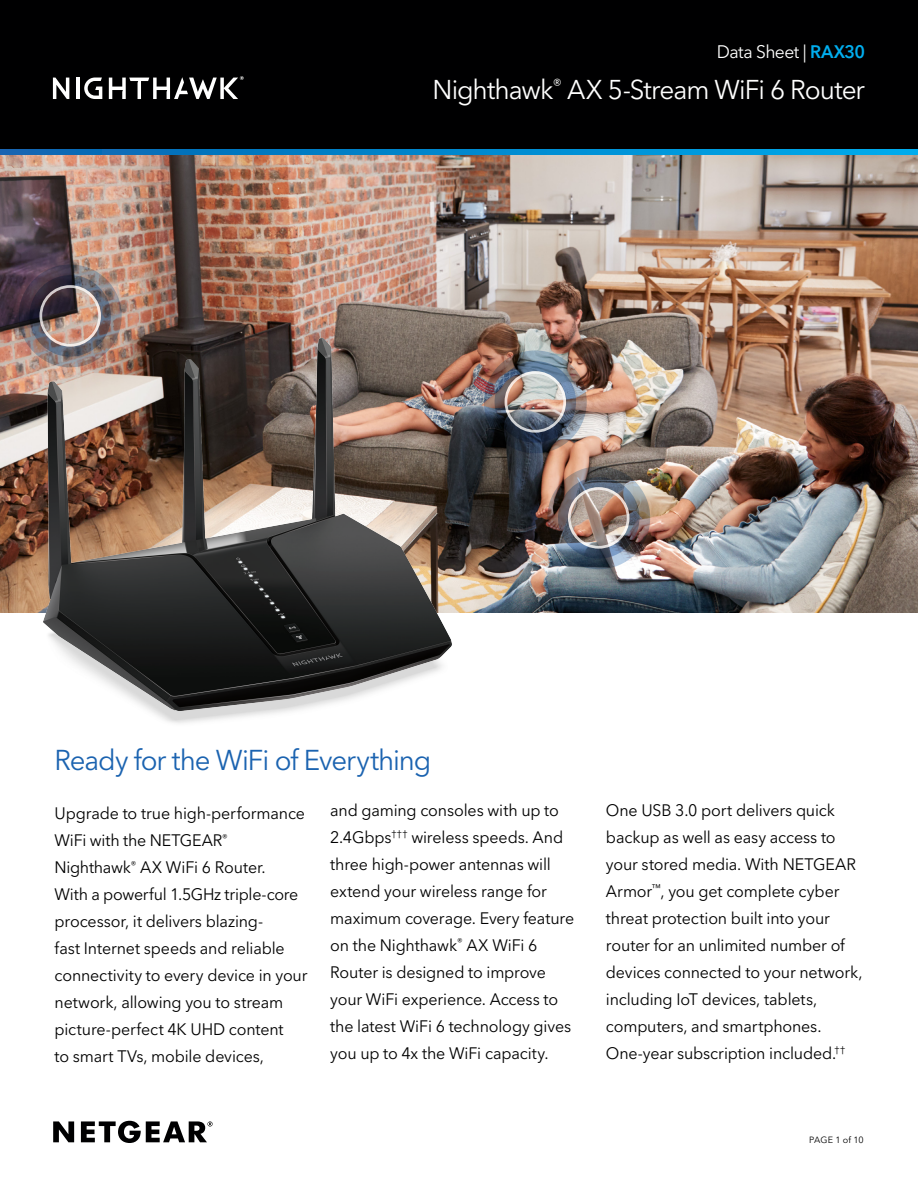
<style>
.page{position:relative;width:918px;height:1188px;background:#fff}
.page>*{position:absolute;margin:0;border:0;box-sizing:border-box;transform-origin:0 0}
.Front_Page_Subhead{font:28.5px "Avenir Next LT Pro";letter-spacing:-.04em;color:#1b63b0}
.t1{font:27px "Avenir Next LT Pro";letter-spacing:-.04em;color:#fff}
.t2{font:18px "Avenir Next LT Pro";letter-spacing:-.03em;color:#fff}
.Front_Page_Body_Copy{font:16.5px/27px "Avenir Next LT Pro";letter-spacing:-.01em;color:#000001}
.t3{font:9px "Avenir Next LT Pro";letter-spacing:.005em;color:#000001}
.s1{font-weight:600;color:#00aeef}
</style>
<div class="page">
<div style="left:0;top:0;width:918px;height:156px;background:#000001"></div>
<svg style="left:53px;top:78px;width:16px;height:21px"></svg>
<hr style="left:76px;top:78px;width:3px;height:21px;background:#fff">
<svg style="left:84px;top:78px;width:18px;height:21px"></svg>
<svg style="left:109px;top:76px;width:135px;height:23px"></svg>
<svg style="left:0;top:149px;width:918px;height:7px;background:#1d8bc4"></svg>
<img style="left:0;top:156px;width:918px;height:456px">
<img style="left:547px;top:466px;width:103px;height:103px">
<div style="left:568px;top:487px;width:61px;height:62px;border:3px solid #fff;border-radius:50%"></div>
<img style="left:484px;top:350px;width:103px;height:103px">
<div style="left:505px;top:371px;width:61px;height:62px;border:3px solid #fff;border-radius:50%"></div>
<img style="left:19px;top:264px;width:103px;height:103px">
<div style="left:39px;top:285px;width:62px;height:62px;border:3px solid #fff;border-radius:50%"></div>
<svg style="left:53px;top:1121px;width:160px;height:22px"></svg>
<img style="left:42px;top:338px;width:410px;height:385px">
<p class="t2" style="left:717px;top:41px;width:150px">Data Sheet | <span class="s1">RAX30</span></p>
<h2 class="t1" style="left:433px;top:73px;width:434px">Nighthawk<sup>®</sup> AX 5-Stream WiFi 6 Router</h2>
<p class="Front_Page_Subhead" style="left:55px;top:743px;width:378px">Ready for the WiFi of Everything</p>
<p class="Front_Page_Body_Copy" style="left:55px;top:800px;width:254px">Upgrade to true high-performance<br>WiFi with the NETGEAR<sup>®<br></sup>Nighthawk<sup>®</sup> AX WiFi 6 Router.<br>With a powerful 1.5GHz triple-core processor, it delivers blazing-<br>fast Internet speeds and reliable connectivity to every device in your network, allowing you to stream picture-perfect 4K UHD content<br>to smart TVs, mobile devices,</p>
<p class="Front_Page_Body_Copy" style="left:330px;top:797px;width:246px">and gaming consoles with up to<br>2.4Gbps<sup>†††</sup> wireless speeds. And three high-power antennas will extend your wireless range for maximum coverage. Every feature on the Nighthawk<sup>®</sup> AX WiFi 6<br>Router is designed to improve your WiFi experience. Access to the latest WiFi 6 technology gives you up to 4x the WiFi capacity.</p>
<p class="Front_Page_Body_Copy" style="left:606px;top:797px;width:258px">One USB 3.0 port delivers quick backup as well as easy access to your stored media. With NETGEAR<br>Armor<sup>™</sup>, you get complete cyber threat protection built into your router for an unlimited number of devices connected to your network, including IoT devices, tablets, computers, and smartphones.<br>One-year subscription included.<sup>††</sup></p>
<p class="t3" style="left:809px;top:1134px;width:56px">PAGE 1 of 10</p>
</div>
